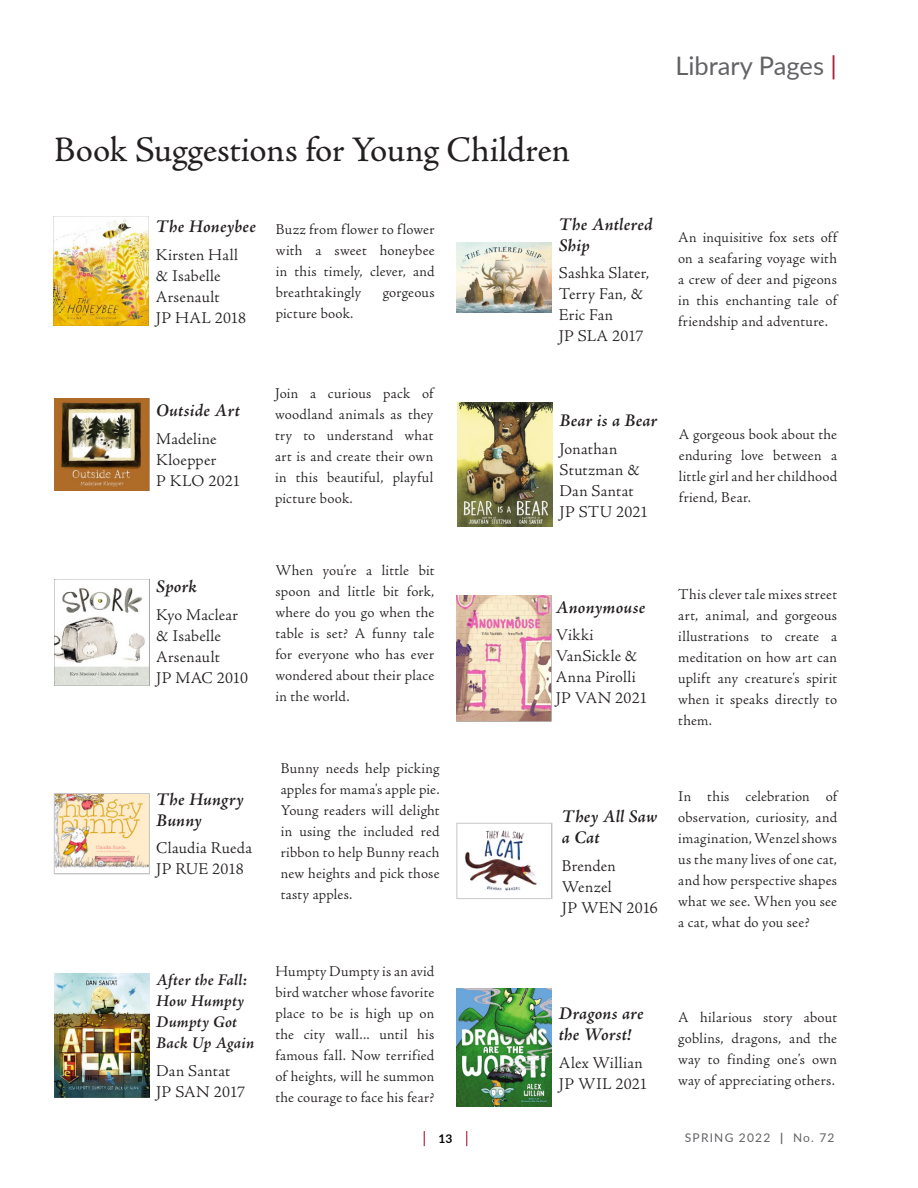
<style>
.page{position:relative;width:918px;height:1188px;background:#fff}
.page>*{position:absolute;margin:0;border:0;box-sizing:border-box;transform-origin:0 0}
.Article_Title_Top-li{font:36px "Adobe Jenson Pro";letter-spacing:-.005em;color:#231f20}
.t1{font:25.5px "Lato";color:#636366}
.Text_Paragraph{font:italic 600 18px/21px "Adobe Jenson Pro";letter-spacing:.01em;color:#231f20}
.Text_Paragraph-2{font:300 16.5px/21px "Adobe Jenson Pro";letter-spacing:.015em;color:#231f20}
.Text_Paragraph-3{font:italic 600 16.5px/21px "Adobe Jenson Pro";letter-spacing:.015em;color:#231f20}
.Text_Paragraph-4{font:300 16.5px "Adobe Jenson Pro";letter-spacing:-.005em;color:#231f20}
.Text_Paragraph-5{font:300 15px/21px "Adobe Jenson Pro";letter-spacing:.02em;color:#231f20;text-align:justify}
.t2{font:12px "Lato";letter-spacing:.1em;color:#636366}
.t3{font:700 12px "Lato";color:#040503}
.s1{color:#ab1d38}
.s2{font-weight:700}
</style>
<div class="page">
<svg style="left:424px;top:1131px;width:1px;height:15px"></svg>
<svg style="left:466px;top:1131px;width:1px;height:15px"></svg>
<img style="left:54px;top:973px;width:95px;height:125px">
<img style="left:457px;top:595px;width:95px;height:126px">
<img style="left:457px;top:243px;width:95px;height:70px">
<img style="left:457px;top:403px;width:96px;height:123px">
<img style="left:457px;top:989px;width:95px;height:118px">
<img style="left:54px;top:216px;width:95px;height:110px">
<img style="left:56px;top:795px;width:92px;height:73px">
<div style="left:54px;top:793px;width:96px;height:81px;border:1px solid #c7c8ca"></div>
<img style="left:54px;top:399px;width:95px;height:92px">
<img style="left:54px;top:579px;width:95px;height:106px">
<img style="left:464px;top:830px;width:73px;height:61px">
<div style="left:457px;top:823px;width:95px;height:76px;border:1px solid #c7c8ca"></div>
<p class="t1" style="left:675px;top:47px;width:163px">Library Pages <span class="s1">|</span></p>
<p class="Article_Title_Top-li" style="left:54px;top:129px;width:517px">Book Suggestions for Young Children</p>
<p class="Text_Paragraph" style="left:156px;top:217px;width:102px">The Honeybee</p>
<p class="Text_Paragraph-2" style="left:156px;top:244px;width:84px">Kirsten Hall &amp; Isabelle<br>Arsenault</p>
<p class="Text_Paragraph-2" style="left:156px;top:307px;width:92px">JP HAL 2018</p>
<p class="Text_Paragraph-5" style="left:276px;top:219px;width:160px">Buzz from flower to flower with a sweet honeybee in this timely, clever, and breathtakingly</p>
<p class="Text_Paragraph-5" style="left:383px;top:282px;width:53px">gorgeous</p>
<p class="Text_Paragraph-5" style="left:276px;top:303px;width:79px">picture book.</p>
<p class="Text_Paragraph" style="left:156px;top:402px;width:85px">Outside Art</p>
<p class="Text_Paragraph-2" style="left:156px;top:429px;width:62px">Madeline<br>Kloepper</p>
<p class="Text_Paragraph-2" style="left:156px;top:471px;width:86px">P KLO 2021</p>
<p class="Text_Paragraph" style="left:156px;top:577px;width:42px">Spork</p>
<p class="Text_Paragraph-2" style="left:156px;top:605px;width:83px">Kyo Maclear &amp; Isabelle<br>Arsenault</p>
<p class="Text_Paragraph-4" style="left:156px;top:669px;width:93px">JP MAC 2010</p>
<p class="Text_Paragraph-5" style="left:275px;top:383px;width:160px">Join a curious pack of woodland animals as they try to understand what art is and create their own in this beautiful, playful picture book.</p>
<p class="Text_Paragraph-5" style="left:276px;top:560px;width:160px">When you’re a little bit spoon and little bit fork, where do you go when the table is set? A funny tale for everyone who has ever wondered about their place in the world.</p>
<p class="Text_Paragraph" style="left:156px;top:790px;width:89px">The Hungry<br>Bunny</p>
<p class="Text_Paragraph-2" style="left:156px;top:838px;width:97px">Claudia Rueda</p>
<p class="Text_Paragraph-2" style="left:156px;top:859px;width:89px">JP RUE 2018</p>
<p class="Text_Paragraph-5" style="left:281px;top:758px;width:160px">Bunny needs help picking apples for mama's apple pie.<br>Young readers will delight in using the included red ribbon to help Bunny reach new heights and pick those tasty apples.</p>
<p class="Text_Paragraph-3" style="left:156px;top:971px;width:100px">After the Fall:<br>How Humpty<br>Dumpty Got<br>Back Up Again</p>
<p class="Text_Paragraph-2" style="left:156px;top:1061px;width:76px">Dan Santat</p>
<p class="Text_Paragraph-2" style="left:156px;top:1082px;width:90px">JP SAN 2017</p>
<p class="Text_Paragraph-5" style="left:276px;top:961px;width:160px">Humpty Dumpty is an avid bird watcher whose favorite place to be is high up on the city wall... until his famous fall. Now terrified of heights, will he summon the courage to face his fear?</p>
<p class="Text_Paragraph" style="left:559px;top:215px;width:95px">The Antlered<br>Ship</p>
<p class="Text_Paragraph-2" style="left:559px;top:263px;width:92px">Sashka Slater,<br>Terry Fan, &amp;<br>Eric Fan</p>
<p class="Text_Paragraph-2" style="left:559px;top:326px;width:86px">JP SLA 2017</p>
<p class="Text_Paragraph" style="left:560px;top:411px;width:100px">Bear is a Bear</p>
<p class="Text_Paragraph-2" style="left:560px;top:438px;width:82px">Jonathan<br>Stutzman &amp;<br>Dan Santat</p>
<p class="Text_Paragraph-2" style="left:560px;top:501px;width:90px">JP STU 2021</p>
<p class="Text_Paragraph" style="left:556px;top:598px;width:91px">Anonymouse</p>
<p class="Text_Paragraph-2" style="left:556px;top:625px;width:83px">Vikki<br>VanSickle &amp;<br>Anna Pirolli</p>
<p class="Text_Paragraph-2" style="left:556px;top:688px;width:93px">JP VAN 2021</p>
<p class="Text_Paragraph" style="left:562px;top:807px;width:97px">They All Saw a Cat</p>
<p class="Text_Paragraph-2" style="left:562px;top:855px;width:55px">Brenden<br>Wenzel</p>
<p class="Text_Paragraph-2" style="left:562px;top:897px;width:97px">JP WEN 2016</p>
<p class="Text_Paragraph" style="left:559px;top:1005px;width:86px">Dragons are the Worst!</p>
<p class="Text_Paragraph-2" style="left:559px;top:1053px;width:85px">Alex Willian</p>
<p class="Text_Paragraph-2" style="left:559px;top:1074px;width:90px">JP WIL 2021</p>
<p class="Text_Paragraph-5" style="left:678px;top:227px;width:160px">An inquisitive fox sets off on a seafaring voyage with a crew of deer and pigeons in this enchanting tale of friendship and adventure.</p>
<p class="Text_Paragraph-5" style="left:679px;top:424px;width:160px">A gorgeous book about the enduring love between a little girl and her childhood friend, Bear.</p>
<p class="Text_Paragraph-5" style="left:678px;top:584px;width:160px">This clever tale mixes street art, animal, and gorgeous illustrations to create a meditation on how art can uplift any creature's spirit when it speaks directly to them.</p>
<p class="Text_Paragraph-5" style="left:678px;top:786px;width:160px">In this celebration of observation, curiosity, and imagination, Wenzel shows us the many lives of one cat, and how perspective shapes what we see. When you see a cat, what do you see?</p>
<p class="Text_Paragraph-5" style="left:678px;top:1007px;width:160px">A hilarious story about goblins, dragons, and the way to finding one’s own way of appreciating others.</p>
<p class="t3" style="left:439px;top:1130px;width:15px">13</p>
<p class="t2" style="left:685px;top:1129px;width:151px">SPRING 2022 <span class="s2">|</span> No. 72</p>
</div>
